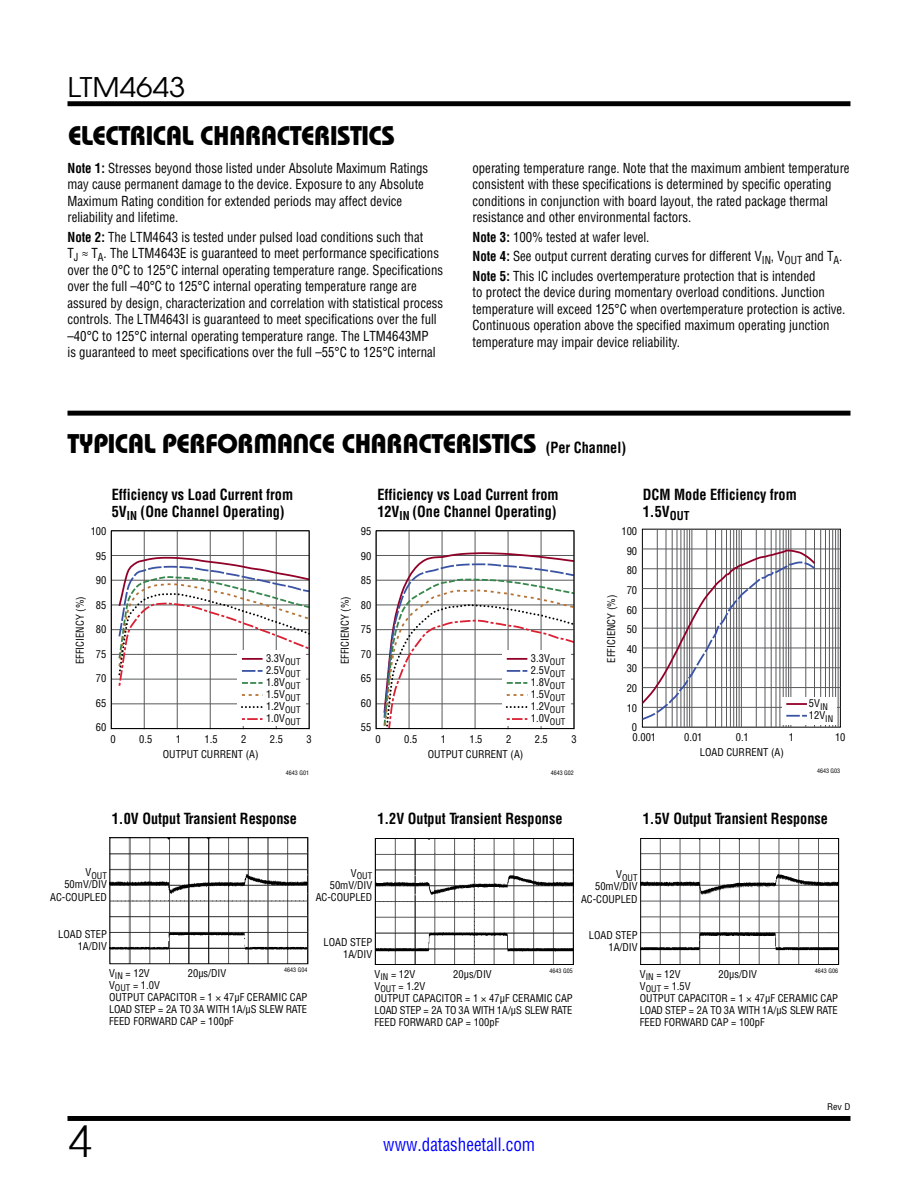
<style>
.page{position:relative;width:918px;height:1188px;background:#fff}
.page>*{position:absolute;margin:0;border:0;box-sizing:border-box;transform-origin:0 0}
.t1{font:300 45px "Helvetica";color:#000}
.Section_Heads_w_Rule{font:27px "Linear Bauhaus";letter-spacing:-.02em;color:#000}
.Section_Heads_non-TO{font:27px "Linear Bauhaus";letter-spacing:-.02em;color:#000}
.t2{font:27px "Avant Garde";color:#000;scale:1.1 1}
.t3{font:18px "Linear Helv Cond";color:#00f;scale:.95 1}
.Graph_Titles{font:700 15px/16.5px "Linear Helv Cond";color:#000;scale:.95 1}
.Table_Notes_Body{font:13.5px/16.5px "Linear Helv Cond";color:#000;scale:.95 1}
.t4{font:10.5px/12px "Linear Helv Cond";color:#000;text-align:right}
.t5{font:9px "Linear Helv Cond";color:#000}
.t6{font:9px "Linear Helv Cond";color:#000;scale:1.1 1}
.t7{font:6px "Linear Helv Cond";color:#000}
.s1{font-weight:700}
</style>
<div class="page">
<div style="left:68px;top:101px;width:782px;height:5px;background:#000"></div>
<div style="left:68px;top:1116px;width:782px;height:5px;background:#000"></div>
<div style="left:68px;top:411px;width:782px;height:5px;background:#000"></div>
<svg style="left:110px;top:530px;width:200px;height:199px"></svg>
<svg style="left:375px;top:530px;width:200px;height:199px"></svg>
<svg style="left:641px;top:528px;width:200px;height:200px"></svg>
<img style="left:112px;top:839px;width:194px;height:123px">
<div style="left:110px;top:837px;width:198px;height:127px;border:1px solid #000"></div>
<img style="left:377px;top:840px;width:195px;height:123px">
<div style="left:375px;top:838px;width:199px;height:127px;border:1px solid #000"></div>
<img style="left:642px;top:840px;width:195px;height:123px">
<div style="left:640px;top:838px;width:199px;height:127px;border:1px solid #000"></div>
<h2 class="t2" style="left:68px;top:70px;width:109px">LTM4643</h2>
<p class="Section_Heads_non-TO" style="left:68px;top:119px;width:328px">ELECTRICAL CHARACTERISTICS</p>
<p class="Table_Notes_Body" style="left:68px;top:160px;width:381px"><span class="s1">Note 1:</span> Stresses beyond those listed under Absolute Maximum Ratings may cause permanent damage to the device. Exposure to any Absolute Maximum Rating condition for extended periods may affect device reliability and lifetime.</p>
<p class="Table_Notes_Body" style="left:68px;top:229px;width:397px"><span class="s1">Note 2:</span> The LTM4643 is tested under pulsed load conditions such that<br>T<sub>J</sub> ≈ T<sub>A</sub>. The LTM4643E is guaranteed to meet performance specifications over the 0°C to 125°C internal operating temperature range. Specifications over the full –40°C to 125°C internal operating temperature range are assured by design, characterization and correlation with statistical process controls. The LTM4643I is guaranteed to meet specifications over the full –40°C to 125°C internal operating temperature range. The LTM4643MP<br>is guaranteed to meet specifications over the full –55°C to 125°C internal</p>
<p class="Table_Notes_Body" style="left:472px;top:160px;width:399px">operating temperature range. Note that the maximum ambient temperature consistent with these specifications is determined by specific operating conditions in conjunction with board layout, the rated package thermal resistance and other environmental factors.</p>
<p class="Table_Notes_Body" style="left:472px;top:229px;width:188px"><span class="s1">Note 3:</span> 100% tested at wafer level.</p>
<p class="Table_Notes_Body" style="left:472px;top:248px;width:391px"><span class="s1">Note 4:</span> See output current derating curves for different V<sub>IN</sub>, V<sub>OUT</sub> and T<sub>A</sub>.</p>
<p class="Table_Notes_Body" style="left:472px;top:268px;width:394px"><span class="s1">Note 5:</span> This IC includes overtemperature protection that is intended<br>to protect the device during momentary overload conditions. Junction temperature will exceed 125°C when overtemperature protection is active.<br>Continuous operation above the specified maximum operating junction temperature may impair device reliability.</p>
<p class="Section_Heads_w_Rule" style="left:68px;top:426px;width:471px">TYPICAL PERFORMANCE CHARACTERISTICS</p>
<p class="Graph_Titles" style="left:546px;top:439px;width:86px">(Per Channel)</p>
<p class="Graph_Titles" style="left:112px;top:487px;width:192px">Efficiency vs Load Current from<br>5V<sub>IN</sub> (One Channel Operating)</p>
<p class="Graph_Titles" style="left:377px;top:487px;width:192px">Efficiency vs Load Current from<br>12V<sub>IN</sub> (One Channel Operating)</p>
<p class="Graph_Titles" style="left:643px;top:487px;width:164px">DCM Mode Efficiency from<br>1.5V<sub>OUT</sub></p>
<p class="t4" style="left:91px;top:525px;width:17px">100</p>
<p class="t4" style="left:96px;top:550px;width:12px">95</p>
<p class="t4" style="left:361px;top:525px;width:12px">95</p>
<p class="t4" style="left:361px;top:550px;width:12px">90</p>
<p class="t4" style="left:621px;top:525px;width:17px">100</p>
<p class="t4" style="left:627px;top:545px;width:12px">90</p>
<p class="t4" style="left:74px;top:664px;width:69px;rotate:-90deg">EFFICIENCY (%)</p>
<p class="t4" style="left:96px;top:574px;width:12px">90</p>
<p class="t4" style="left:96px;top:599px;width:12px">85</p>
<p class="t4" style="left:96px;top:623px;width:12px">80</p>
<p class="t4" style="left:96px;top:648px;width:12px">75</p>
<p class="t4" style="left:96px;top:672px;width:12px">70</p>
<p class="t4" style="left:96px;top:697px;width:12px">65</p>
<p class="t4" style="left:96px;top:721px;width:12px">60</p>
<p class="t4" style="left:111px;top:733px;width:7px">0</p>
<p class="t4" style="left:139px;top:733px;width:15px">0.5</p>
<p class="t4" style="left:176px;top:734px;width:7px">1</p>
<p class="t4" style="left:205px;top:734px;width:15px">1.5</p>
<p class="t4" style="left:266px;top:652px;width:36px;text-align:justify">3.3V<sub>OUT </sub>2.5V<sub>OUT </sub>1.8V<sub>OUT </sub>1.5V<sub>OUT </sub>1.2V<sub>OUT </sub>1.0V<sub>OUT</sub></p>
<p class="t4" style="left:241px;top:734px;width:7px">2</p>
<p class="t4" style="left:270px;top:733px;width:15px">2.5</p>
<p class="t4" style="left:307px;top:733px;width:7px">3</p>
<p class="t4" style="left:339px;top:664px;width:69px;rotate:-90deg">EFFICIENCY (%)</p>
<p class="t4" style="left:361px;top:574px;width:12px">85</p>
<p class="t4" style="left:361px;top:599px;width:12px">80</p>
<p class="t4" style="left:361px;top:623px;width:12px">75</p>
<p class="t4" style="left:361px;top:648px;width:12px">70</p>
<p class="t4" style="left:361px;top:672px;width:12px">65</p>
<p class="t4" style="left:361px;top:697px;width:12px">60</p>
<p class="t4" style="left:361px;top:721px;width:12px">55</p>
<p class="t4" style="left:375px;top:733px;width:7px">0</p>
<p class="t4" style="left:404px;top:733px;width:15px">0.5</p>
<p class="t4" style="left:441px;top:734px;width:7px">1</p>
<p class="t4" style="left:469px;top:734px;width:15px">1.5</p>
<p class="t4" style="left:531px;top:652px;width:36px;text-align:justify">3.3V<sub>OUT </sub>2.5V<sub>OUT </sub>1.8V<sub>OUT </sub>1.5V<sub>OUT </sub>1.2V<sub>OUT </sub>1.0V<sub>OUT</sub></p>
<p class="t4" style="left:506px;top:734px;width:7px">2</p>
<p class="t4" style="left:535px;top:733px;width:15px">2.5</p>
<p class="t4" style="left:571px;top:733px;width:7px">3</p>
<p class="t4" style="left:605px;top:663px;width:69px;rotate:-90deg">EFFICIENCY (%)</p>
<p class="t4" style="left:627px;top:564px;width:12px">80</p>
<p class="t4" style="left:627px;top:584px;width:12px">70</p>
<p class="t4" style="left:627px;top:604px;width:12px">60</p>
<p class="t4" style="left:627px;top:623px;width:12px">50</p>
<p class="t4" style="left:627px;top:643px;width:12px">40</p>
<p class="t4" style="left:627px;top:663px;width:12px">30</p>
<p class="t4" style="left:627px;top:682px;width:12px">20</p>
<p class="t4" style="left:627px;top:702px;width:12px">10</p>
<p class="t4" style="left:632px;top:722px;width:7px">0</p>
<p class="t4" style="left:633px;top:732px;width:25px">0.001</p>
<p class="t4" style="left:684px;top:732px;width:20px">0.01</p>
<p class="t4" style="left:809px;top:698px;width:26px;text-align:left">5V<sub>IN<br></sub>12V<sub>IN</sub></p>
<p class="t4" style="left:736px;top:731px;width:15px">0.1</p>
<p class="t4" style="left:789px;top:731px;width:7px">1</p>
<p class="t4" style="left:835px;top:731px;width:12px">10</p>
<p class="t4" style="left:163px;top:748px;width:97px">OUTPUT CURRENT (A)</p>
<p class="t4" style="left:428px;top:748px;width:97px">OUTPUT CURRENT (A)</p>
<p class="t4" style="left:700px;top:746px;width:85px">LOAD CURRENT (A)</p>
<p class="t7" style="left:286px;top:769px;width:25px">4643 G01</p>
<p class="t7" style="left:551px;top:769px;width:25px">4643 G02</p>
<p class="t7" style="left:817px;top:767px;width:25px">4643 G03</p>
<p class="Graph_Titles" style="left:112px;top:810px;width:196px">1.0V Output Transient Response</p>
<p class="Graph_Titles" style="left:377px;top:810px;width:196px">1.2V Output Transient Response</p>
<p class="Graph_Titles" style="left:643px;top:810px;width:196px">1.5V Output Transient Response</p>
<p class="t5" style="left:86px;top:870px;width:23px"><sup>V</sup>OUT</p>
<p class="t4" style="left:50px;top:879px;width:58px">50mV/DIV<br>AC-COUPLED</p>
<p class="t4" style="left:58px;top:928px;width:50px">LOAD STEP<br>1A/DIV</p>
<p class="t4" style="left:188px;top:967px;width:40px">20µs/DIV</p>
<p class="t7" style="left:284px;top:967px;width:25px">4643 G04</p>
<p class="t4" style="left:109px;top:967px;width:200px;text-align:left">V<sub>IN</sub> = 12V<br>V<sub>OUT</sub> = 1.0V<br>OUTPUT CAPACITOR = 1 47µF CERAMIC CAP<br>LOAD STEP = 2A TO 3A WITH 1A/µS SLEW RATE<br>FEED FORWARD CAP = 100pF</p>
<p class="t5" style="left:351px;top:871px;width:23px"><sup>V</sup>OUT</p>
<p class="t4" style="left:316px;top:879px;width:58px">50mV/DIV<br>AC-COUPLED</p>
<p class="t4" style="left:324px;top:936px;width:50px">LOAD STEP<br>1A/DIV</p>
<p class="t4" style="left:453px;top:968px;width:40px">20µs/DIV</p>
<p class="t7" style="left:550px;top:967px;width:25px">4643 G05</p>
<p class="t4" style="left:375px;top:968px;width:200px;text-align:left">V<sub>IN</sub> = 12V<br>V<sub>OUT</sub> = 1.2V<br>OUTPUT CAPACITOR = 1 47µF CERAMIC CAP<br>LOAD STEP = 2A TO 3A WITH 1A/µS SLEW RATE<br>FEED FORWARD CAP = 100pF</p>
<p class="t5" style="left:616px;top:872px;width:23px"><sup>V</sup>OUT</p>
<p class="t4" style="left:581px;top:881px;width:58px">50mV/DIV<br>AC-COUPLED</p>
<p class="t4" style="left:589px;top:929px;width:50px">LOAD STEP<br>1A/DIV</p>
<p class="t4" style="left:719px;top:968px;width:40px">20µs/DIV</p>
<p class="t7" style="left:815px;top:967px;width:25px">4643 G06</p>
<p class="t4" style="left:640px;top:968px;width:200px;text-align:left">V<sub>IN</sub> = 12V<br>V<sub>OUT</sub> = 1.5V<br>OUTPUT CAPACITOR = 1 47µF CERAMIC CAP<br>LOAD STEP = 2A TO 3A WITH 1A/µS SLEW RATE<br>FEED FORWARD CAP = 100pF</p>
<h1 class="t1" style="left:68px;top:1103px;width:27px">4</h1>
<h3 class="t3" style="left:383px;top:1133px;width:161px">www.datasheetall.com</h3>
<p class="t6" style="left:827px;top:1102px;width:23px">Rev D</p>
</div>
